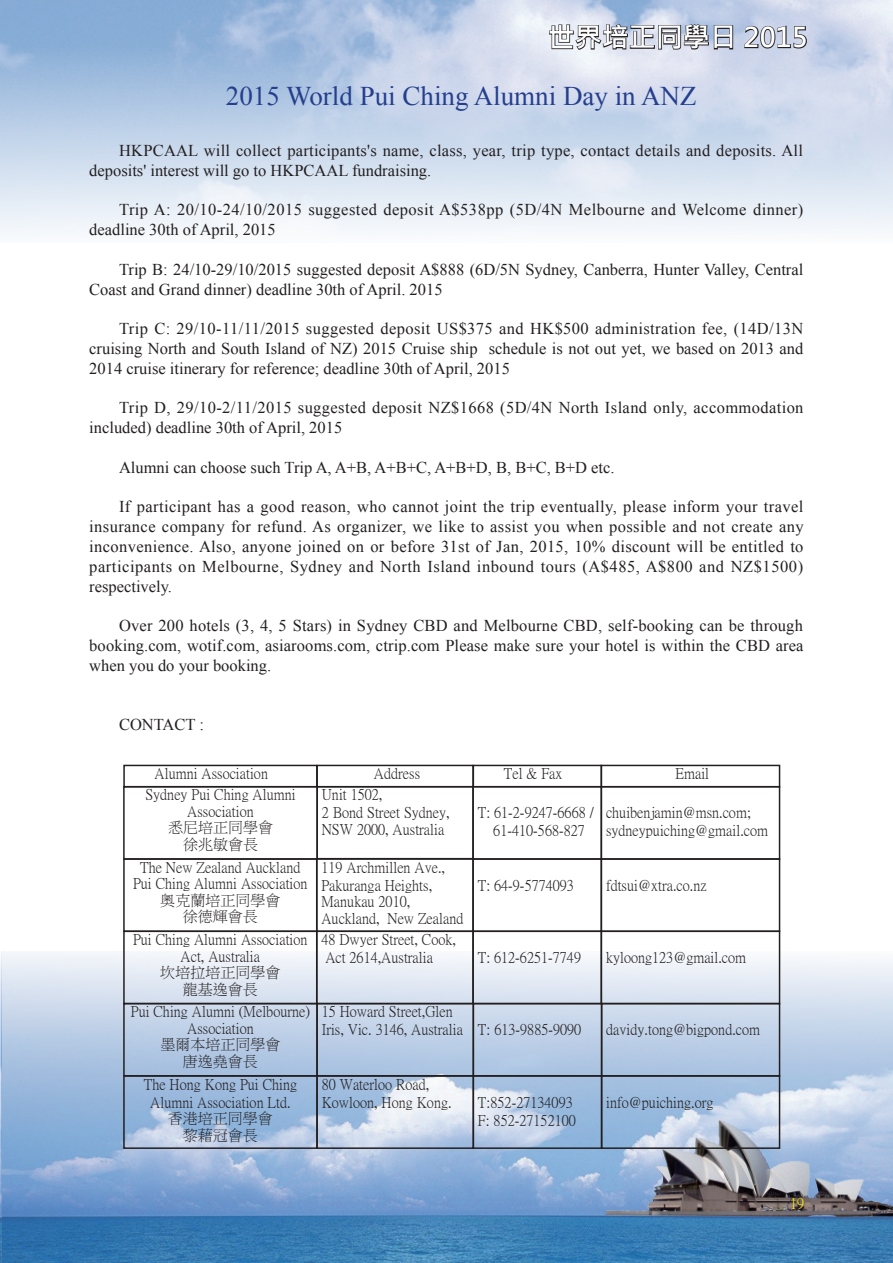
<style>
.page{position:relative;width:893px;height:1263px;background:#fff}
.page>*{position:absolute;margin:0;border:0;box-sizing:border-box;transform-origin:0 0}
.t1{font:27px "Times New Roman";color:#253f8e}
.t2{font:700 27px "Microsoft Jheng Hei";color:#fff}
.t3{font:16.5px/19.8px "Times New Roman";color:#231f20;text-align:justify}
.t4{font:16.5px/19.8px "Times New Roman";letter-spacing:.025em;color:#231f20}
.t5{font:15px/18px "P Ming Li U";color:#231f20;text-align:center}
.t6{font:15px "P Ming Li U";color:#fff101}
</style>
<div class="page">
<img style="left:0;top:951px;width:893px;height:312px">
<img style="left:605px;top:1119px;width:288px;height:98px">
<svg style="left:548px;top:23px;width:186px;height:28px;background:#898c95"></svg>
<svg style="left:743px;top:25px;width:65px;height:24px;background:#9196a5"></svg>
<img style="left:0;top:1120px;width:1px;height:98px">
<div style="left:316px;top:786px;width:158px;height:73px;border:2px solid #231f20"></div>
<div style="left:472px;top:786px;width:130px;height:74px;border:2px solid #231f20"></div>
<div style="left:601px;top:786px;width:179px;height:74px;border:2px solid #231f20"></div>
<div style="left:123px;top:858px;width:194px;height:74px;border:2px solid #231f20"></div>
<div style="left:316px;top:858px;width:158px;height:74px;border:2px solid #231f20"></div>
<div style="left:472px;top:858px;width:130px;height:74px;border:2px solid #231f20"></div>
<div style="left:601px;top:858px;width:179px;height:74px;border:2px solid #231f20"></div>
<div style="left:123px;top:930px;width:194px;height:74px;border:2px solid #231f20"></div>
<div style="left:316px;top:930px;width:158px;height:74px;border:2px solid #231f20"></div>
<div style="left:472px;top:930px;width:130px;height:74px;border:2px solid #231f20"></div>
<div style="left:601px;top:930px;width:179px;height:74px;border:2px solid #231f20"></div>
<div style="left:123px;top:1003px;width:195px;height:73px;border:2px solid #231f20"></div>
<div style="left:316px;top:1003px;width:158px;height:73px;border:2px solid #231f20"></div>
<div style="left:473px;top:1003px;width:129px;height:73px;border:2px solid #231f20"></div>
<div style="left:601px;top:1003px;width:179px;height:73px;border:2px solid #231f20"></div>
<div style="left:123px;top:765px;width:195px;height:22px;border:2px solid #231f20"></div>
<div style="left:316px;top:765px;width:158px;height:22px;border:2px solid #231f20"></div>
<div style="left:473px;top:765px;width:129px;height:22px;border:2px solid #231f20"></div>
<div style="left:601px;top:765px;width:179px;height:22px;border:2px solid #231f20"></div>
<div style="left:123px;top:1075px;width:195px;height:74px;border:2px solid #231f20"></div>
<div style="left:316px;top:1075px;width:158px;height:74px;border:2px solid #231f20"></div>
<div style="left:473px;top:1075px;width:129px;height:74px;border:2px solid #231f20"></div>
<div style="left:601px;top:1075px;width:179px;height:74px;border:2px solid #231f20"></div>
<h1 class="t2" style="left:548px;top:21px;width:262px">世界培正同學日 2015</h1>
<p class="t1" style="left:226px;top:77px;width:472px">2015 World Pui Ching Alumni Day in ANZ</p>
<p class="t3" style="left:89px;top:140px;width:715px;text-indent:30px">HKPCAAL will collect participants's name, class, year, trip type, contact details and deposits. All deposits' interest will go to HKPCAAL fundraising.</p>
<p class="t4" style="left:89px;top:199px;width:715px;text-indent:30px">Trip A: 20/10-24/10/2015 suggested deposit A$538pp (5D/4N Melbourne and Welcome dinner) deadline 30th of April, 2015</p>
<p class="t3" style="left:89px;top:259px;width:716px;text-indent:30px">Trip B: 24/10-29/10/2015 suggested deposit A$888 (6D/5N Sydney, Canberra, Hunter Valley, Central<br>Coast and Grand dinner) deadline 30th of April. 2015</p>
<p class="t3" style="left:89px;top:318px;width:716px;text-indent:30px">Trip C: 29/10-11/11/2015 suggested deposit US$375 and HK$500 administration fee, (14D/13N cruising North and South Island of NZ) 2015 Cruise ship schedule is not out yet, we based on 2013 and 2014 cruise itinerary for reference; deadline 30th of April, 2015</p>
<p class="t4" style="left:89px;top:397px;width:716px;text-indent:30px">Trip D, 29/10-2/11/2015 suggested deposit NZ$1668 (5D/4N North Island only, accommodation included) deadline 30th of April, 2015</p>
<p class="t3" style="left:119px;top:457px;width:497px">Alumni can choose such Trip A, A+B, A+B+C, A+B+D, B, B+C, B+D etc.</p>
<p class="t3" style="left:89px;top:496px;width:716px;text-indent:30px">If participant has a good reason, who cannot joint the trip eventually, please inform your travel insurance company for refund. As organizer, we like to assist you when possible and not create any inconvenience. Also, anyone joined on or before 31st of Jan, 2015, 10% discount will be entitled to participants on Melbourne, Sydney and North Island inbound tours (A$485, A$800 and NZ$1500) respectively.</p>
<p class="t3" style="left:89px;top:615px;width:716px;text-indent:30px">Over 200 hotels (3, 4, 5 Stars) in Sydney CBD and Melbourne CBD, self-booking can be through booking.com, wotif.com, asiarooms.com, ctrip.com Please make sure your hotel is within the CBD area when you do your booking.</p>
<p class="t3" style="left:119px;top:714px;width:87px">CONTACT :</p>
<p class="t5" style="left:155px;top:765px;width:115px">Alumni Association</p>
<p class="t5" style="left:374px;top:765px;width:48px">Address</p>
<p class="t5" style="left:504px;top:765px;width:60px">Tel &amp; Fax</p>
<p class="t5" style="left:676px;top:765px;width:35px">Email</p>
<p class="t5" style="left:145px;top:787px;width:152px;line-height:16.5px">Sydney Pui Ching Alumni<br>Association</p>
<p class="t5" style="left:168px;top:819px;width:106px">悉尼培正同學會</p>
<p class="t5" style="left:183px;top:835px;width:76px">徐兆敏會長</p>
<p class="t5" style="left:133px;top:859px;width:176px;line-height:16.5px">The New Zealand Auckland<br>Pui Ching Alumni Association</p>
<p class="t5" style="left:160px;top:891px;width:121px">奧克蘭培正同學會</p>
<p class="t5" style="left:183px;top:908px;width:76px">徐德輝會長</p>
<p class="t5" style="left:133px;top:931px;width:176px;line-height:16.5px">Pui Ching Alumni Association<br>Act, Australia</p>
<p class="t5" style="left:160px;top:963px;width:121px">坎培拉培正同學會</p>
<p class="t5" style="left:183px;top:980px;width:76px">龍基逸會長</p>
<p class="t5" style="left:131px;top:1003px;width:181px;line-height:16.5px">Pui Ching Alumni (Melbourne)<br>Association</p>
<p class="t5" style="left:160px;top:1036px;width:121px">墨爾本培正同學會</p>
<p class="t5" style="left:183px;top:1052px;width:76px">唐逸堯會長</p>
<p class="t5" style="left:144px;top:1075px;width:155px">The Hong Kong Pui Ching<br>Alumni Association Ltd.</p>
<p class="t5" style="left:168px;top:1109px;width:106px">香港培正同學會</p>
<p class="t5" style="left:183px;top:1126px;width:76px">黎藉冠會長</p>
<p class="t5" style="left:322px;top:786px;width:62px">Unit 1502,</p>
<p class="t5" style="left:322px;top:804px;width:129px">2 Bond Street Sydney,</p>
<p class="t5" style="left:322px;top:820px;width:124px">NSW 2000, Australia</p>
<p class="t5" style="left:321px;top:858px;width:125px;text-align:left">119 Archmillen Ave.,<br>Pakuranga Heights,</p>
<p class="t5" style="left:321px;top:893px;width:90px">Manukau 2010,</p>
<p class="t5" style="left:321px;top:909px;width:143px">Auckland, New Zealand</p>
<p class="t5" style="left:321px;top:930px;width:136px;text-align:left">48 Dwyer Street, Cook,<br>Act 2614,Australia</p>
<p class="t5" style="left:322px;top:1003px;width:143px;text-align:left">15 Howard Street,Glen<br>Iris, Vic. 3146, Australia</p>
<p class="t5" style="left:322px;top:1075px;width:131px;text-align:left">80 Waterloo Road,<br>Kowloon, Hong Kong.</p>
<p class="t5" style="left:478px;top:804px;width:117px">T: 61-2-9247-6668 /</p>
<p class="t5" style="left:493px;top:822px;width:93px">61-410-568-827</p>
<p class="t5" style="left:606px;top:804px;width:146px">chuibenjamin@msn.com;</p>
<p class="t5" style="left:606px;top:822px;width:164px">sydneypuiching@gmail.com</p>
<p class="t5" style="left:478px;top:876px;width:98px">T: 64-9-5774093</p>
<p class="t5" style="left:606px;top:876px;width:102px">fdtsui@xtra.co.nz</p>
<p class="t5" style="left:478px;top:948px;width:105px">T: 612-6251-7749</p>
<p class="t5" style="left:606px;top:948px;width:142px">kyloong123@gmail.com</p>
<p class="t5" style="left:478px;top:1021px;width:105px">T: 613-9885-9090</p>
<p class="t5" style="left:606px;top:1021px;width:155px">davidy.tong@bigpond.com</p>
<p class="t5" style="left:478px;top:1093px;width:96px">T:852-27134093</p>
<p class="t5" style="left:478px;top:1111px;width:99px">F: 852-27152100</p>
<p class="t5" style="left:606px;top:1093px;width:109px">info@puiching.org</p>
<p class="t6" style="left:790px;top:1196px;width:16px">19</p>
</div>
